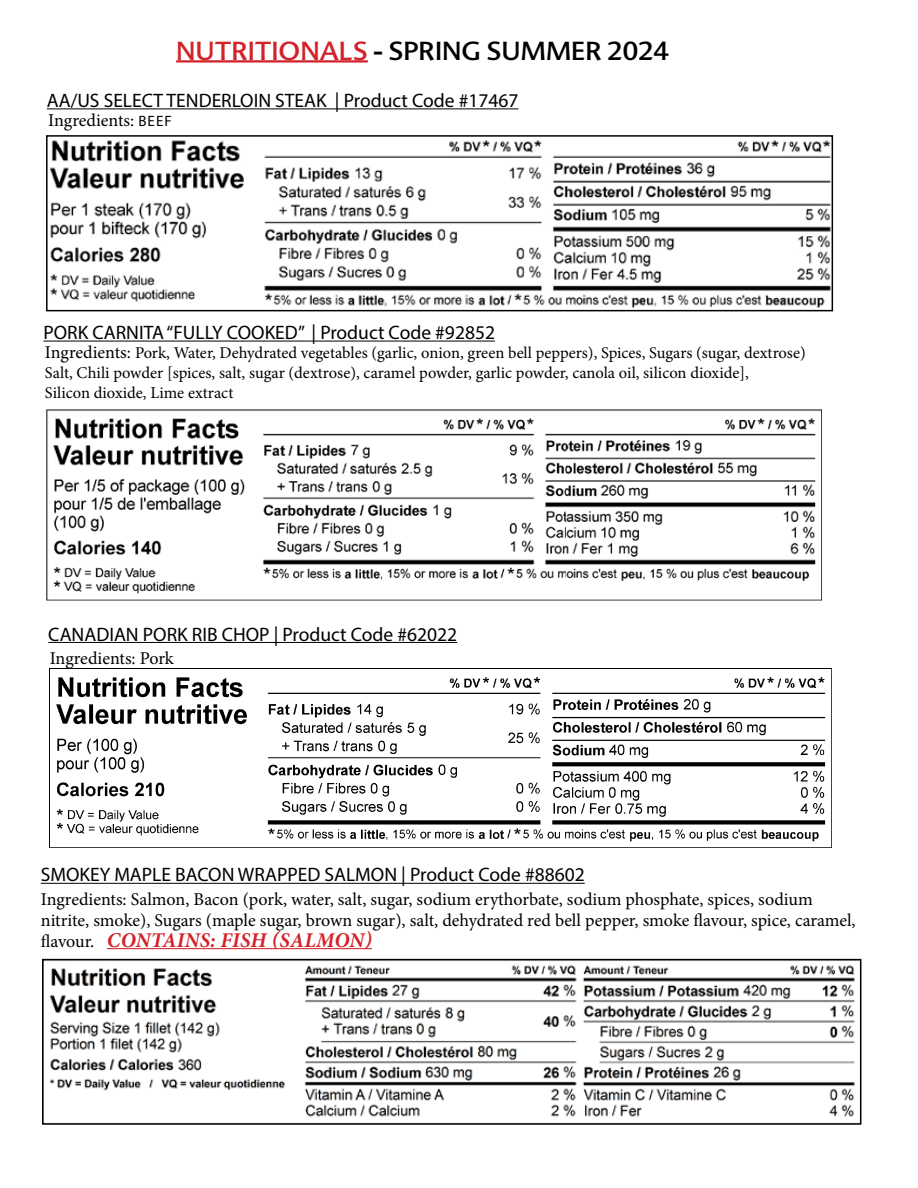
<style>
.page{position:relative;width:918px;height:1188px;background:#fff}
.page>*{position:absolute;margin:0;border:0;box-sizing:border-box;transform-origin:0 0}
.t1{font:25.5px "Advert";color:#000}
.t2{font:italic 700 21px "Minion Pro";letter-spacing:.01em;color:#d2232a}
.t3{font:19.5px "Myriad Pro";color:#000}
.t4{font:18px/21px "Minion Pro";color:#000}
.t5{font:16.5px/19.8px "Minion Pro";color:#000}
.s1{color:#d2232a}
.s2{font-family:"Myriad Pro";font-size:15px}
.s3{font-size:18px}
.s4{font-weight:400;font-style:normal;font-size:18px;color:#000}
</style>
<div class="page">
<hr style="left:176px;top:60px;width:192px;height:3px;background:#d2232a">
<img style="left:49px;top:140px;width:781px;height:168px">
<div style="left:46px;top:135px;width:787px;height:176px;border:2px solid #000"></div>
<hr style="left:47px;top:108px;width:471px;height:1px;background:#000">
<hr style="left:43px;top:341px;width:452px;height:1px;background:#000">
<hr style="left:48px;top:642px;width:409px;height:1px;background:#000">
<hr style="left:41px;top:883px;width:544px;height:1px;background:#000">
<img style="left:49px;top:965px;width:806px;height:152px">
<div style="left:42px;top:959px;width:819px;height:166px;border:2px solid #000"></div>
<hr style="left:107px;top:948px;width:265px;height:1px;background:#d2232a">
<img style="left:46px;top:409px;width:776px;height:192px">
<img style="left:50px;top:677px;width:781px;height:171px">
<h1 class="t1" style="left:176px;top:36px;width:494px"><span class="s1">NUTRITIONALS</span> - SPRING SUMMER 2024</h1>
<p class="t3" style="left:47px;top:88px;width:473px">AA/US SELECT TENDERLOIN STEAK | Product Code #17467</p>
<p class="t4" style="left:48px;top:110px;width:125px">Ingredients: <span class="s2">BEEF</span></p>
<p class="t3" style="left:43px;top:321px;width:453px">PORK CARNITA “FULLY COOKED” | Product Code #92852</p>
<p class="t5" style="left:45px;top:343px;width:762px"><span class="s3">Ingredients:</span> Pork, Water, Dehydrated vegetables (garlic, onion, green bell peppers), Spices, Sugars (sugar, dextrose)<br>Salt, Chili powder [spices, salt, sugar (dextrose), caramel powder, garlic powder, canola oil, silicon dioxide],<br>Silicon dioxide, Lime extract</p>
<p class="t3" style="left:48px;top:622px;width:410px">CANADIAN PORK RIB CHOP | Product Code #62022</p>
<p class="t4" style="left:50px;top:648px;width:126px">Ingredients: Pork</p>
<p class="t3" style="left:41px;top:863px;width:545px">SMOKEY MAPLE BACON WRAPPED SALMON | Product Code #88602</p>
<p class="t4" style="left:41px;top:888px;width:816px">Ingredients: Salmon, Bacon (pork, water, salt, sugar, sodium erythorbate, sodium phosphate, spices, sodium nitrite, smoke), Sugars (maple sugar, brown sugar), salt, dehydrated red bell pepper, smoke flavour, spice, caramel,</p>
<p class="t2" style="left:41px;top:925px;width:333px"><span class="s4">flavour.</span> CONTAINS: FISH (SALMON)</p>
</div>
